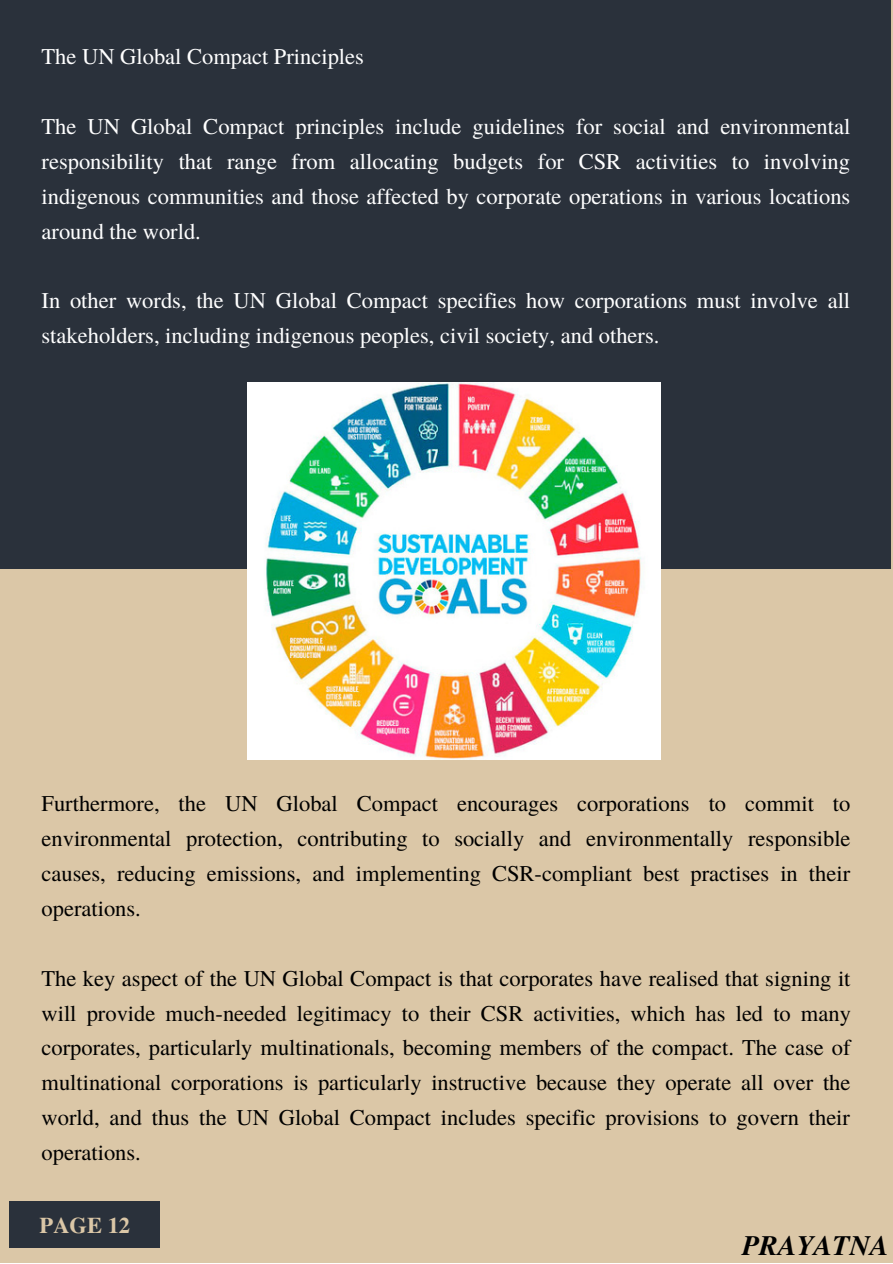
<style>
.page{position:relative;width:893px;height:1264px;background:#fff}
.page>*{position:absolute;margin:0;border:0;box-sizing:border-box;transform-origin:0 0}
.t1{font:italic 700 28.05px "Te X Gyre Termes";color:#000}
.t2{font:22.5px/34.8px "Te X Gyre Termes";color:#000;text-align:justify}
.t3{font:22.5px/34.8px "Te X Gyre Termes";color:#fff;text-align:justify}
.t4{font:700 22.5px "Te X Gyre Termes";color:#dbc7a7}
</style>
<div class="page">
<div style="left:0;top:0;width:892px;height:1262px;background:#dbc7a7"></div>
<div style="left:0;top:0;width:890px;height:568px;background:#2a313b"></div>
<div style="left:9px;top:1201px;width:151px;height:46px;background:#2a313b"></div>
<img style="left:248px;top:383px;width:412px;height:376px">
<p class="t3" style="left:42px;top:38px;width:324px">The UN Global Compact Principles</p>
<p class="t3" style="left:42px;top:108px;width:810px">The UN Global Compact principles include guidelines for social and environmental responsibility that range from allocating budgets for CSR activities to involving indigenous communities and those affected by corporate operations in various locations around the world.</p>
<p class="t3" style="left:42px;top:282px;width:810px">In other words, the UN Global Compact specifies how corporations must involve all stakeholders, including indigenous peoples, civil society, and others.</p>
<p class="t2" style="left:42px;top:785px;width:810px">Furthermore, the UN Global Compact encourages corporations to commit to environmental protection, contributing to socially and environmentally responsible causes, reducing emissions, and implementing CSR-compliant best practises in their operations.</p>
<p class="t2" style="left:42px;top:959px;width:810px">The key aspect of the UN Global Compact is that corporates have realised that signing it will provide much-needed legitimacy to their CSR activities, which has led to many corporates, particularly multinationals, becoming members of the compact. The case of multinational corporations is particularly instructive because they operate all over the world, and thus the UN Global Compact includes specific provisions to govern their operations.</p>
<p class="t4" style="left:40px;top:1207px;width:92px">PAGE 12</p>
<p class="t1" style="left:742px;top:1224px;width:148px">PRAYATNA</p>
</div>
